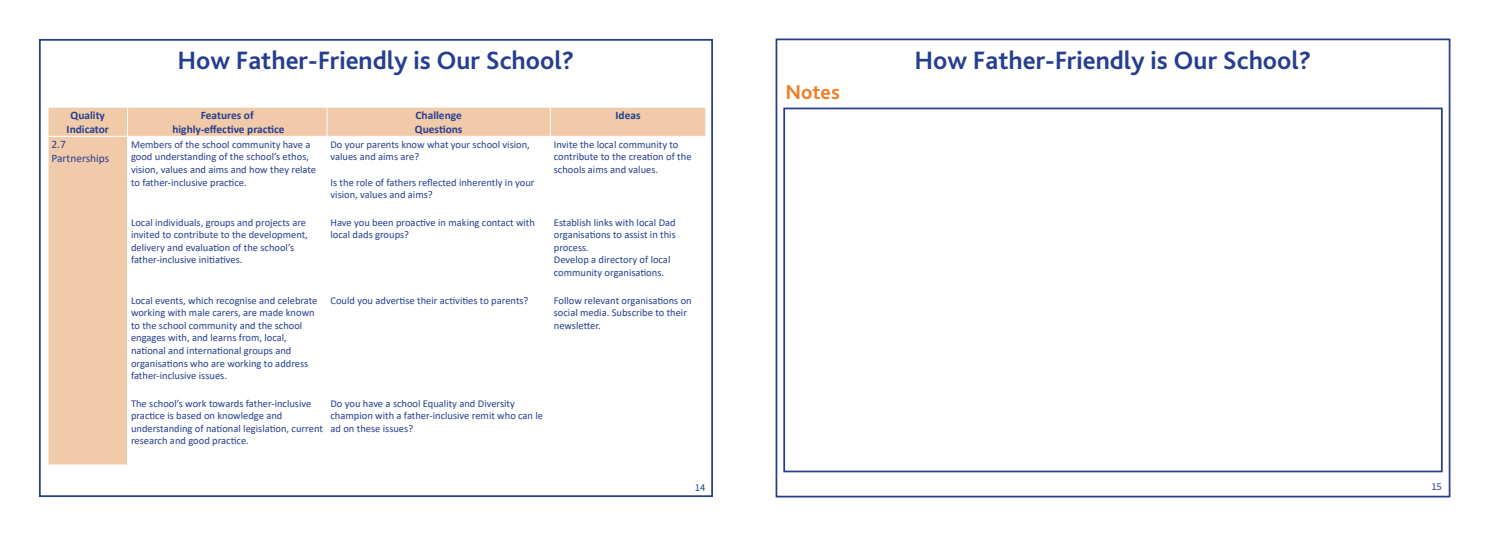
<style>
.page{position:relative;width:1489px;height:536px;background:#fff}
.page>*{position:absolute;margin:0;border:0;box-sizing:border-box;transform-origin:0 0}
.t1{font:700 26.25px "Bliss Pro";color:#253f8e}
.Header_2{font:700 21px "Bliss Pro";color:#f47d25}
.t2{font:700 11.38px "Calibri";color:#253f8e}
.t3{font:11.38px "Calibri";color:#253f8e}
.t4{font:10.5px/12.6px "Calibri";color:#253f8e}
.t5{font:10.5px "Source Sans Pro";color:#253f8e}
</style>
<div class="page">
<div style="left:39px;top:39px;width:674px;height:458px;border:2px solid #253f8e"></div>
<div style="left:775px;top:39px;width:675px;height:458px;border:2px solid #253f8e"></div>
<svg style="left:49px;top:108px;width:656px;height:356px"></svg>
<svg style="left:48px;top:108px;width:1px;height:28px"></svg>
<svg style="left:127px;top:108px;width:1px;height:28px"></svg>
<svg style="left:326px;top:108px;width:1px;height:28px"></svg>
<svg style="left:550px;top:108px;width:1px;height:28px"></svg>
<svg style="left:705px;top:108px;width:1px;height:28px"></svg>
<hr style="left:48px;top:136px;width:79px;height:1px;background:#fff">
<hr style="left:127px;top:136px;width:200px;height:1px;background:#fff">
<hr style="left:127px;top:137px;width:1px;height:77px;background:#fff">
<hr style="left:327px;top:136px;width:223px;height:1px;background:#fff">
<hr style="left:326px;top:137px;width:1px;height:77px;background:#fff">
<hr style="left:550px;top:136px;width:156px;height:1px;background:#fff">
<hr style="left:550px;top:137px;width:1px;height:77px;background:#fff">
<hr style="left:127px;top:214px;width:200px;height:1px;background:#fff">
<hr style="left:127px;top:215px;width:1px;height:77px;background:#fff">
<hr style="left:327px;top:214px;width:223px;height:1px;background:#fff">
<hr style="left:326px;top:215px;width:1px;height:77px;background:#fff">
<hr style="left:550px;top:214px;width:156px;height:1px;background:#fff">
<hr style="left:550px;top:215px;width:1px;height:77px;background:#fff">
<hr style="left:127px;top:292px;width:200px;height:1px;background:#fff">
<hr style="left:127px;top:292px;width:1px;height:103px;background:#fff">
<hr style="left:327px;top:292px;width:223px;height:1px;background:#fff">
<hr style="left:326px;top:292px;width:1px;height:103px;background:#fff">
<hr style="left:550px;top:292px;width:156px;height:1px;background:#fff">
<hr style="left:550px;top:292px;width:1px;height:103px;background:#fff">
<hr style="left:127px;top:395px;width:200px;height:1px;background:#fff">
<hr style="left:127px;top:396px;width:1px;height:68px;background:#fff">
<hr style="left:327px;top:395px;width:223px;height:1px;background:#fff">
<hr style="left:326px;top:396px;width:1px;height:68px;background:#fff">
<hr style="left:550px;top:395px;width:156px;height:1px;background:#fff">
<hr style="left:550px;top:396px;width:1px;height:68px;background:#fff">
<div style="left:783px;top:108px;width:659px;height:364px;border:2px solid #253f8e"></div>
<p class="t2" style="left:71px;top:107px;width:36px">Quality</p>
<p class="t2" style="left:67px;top:121px;width:44px">Indicator</p>
<p class="t3" style="left:52px;top:137px;width:16px">2.7</p>
<p class="t3" style="left:52px;top:150px;width:59px">Partnerships</p>
<h1 class="t1" style="left:177px;top:44px;width:398px">How Father-Friendly is Our School?</h1>
<h1 class="t1" style="left:914px;top:44px;width:398px">How Father-Friendly is Our School?</h1>
<p class="t2" style="left:201px;top:107px;width:54px">Features of</p>
<p class="t2" style="left:172px;top:121px;width:114px">highly-effective practice</p>
<p class="t2" style="left:415px;top:107px;width:48px">Challenge</p>
<p class="t2" style="left:415px;top:121px;width:49px">Questions</p>
<p class="t2" style="left:615px;top:107px;width:27px">Ideas</p>
<p class="t4" style="left:131px;top:138px;width:187px">Members of the school community have a good understanding of the school’s ethos, vision, values and aims and how they relate to father-inclusive practice.</p>
<p class="t4" style="left:330px;top:138px;width:201px">Do your parents know what your school vision, values and aims are?</p>
<p class="t4" style="left:330px;top:175px;width:205px">Is the role of fathers reflected inherently in your vision, values and aims?</p>
<p class="t4" style="left:554px;top:138px;width:139px">Invite the local community to contribute to the creation of the schools aims and values.</p>
<p class="t4" style="left:131px;top:215px;width:178px">Local individuals, groups and projects are invited to contribute to the development, delivery and evaluation of the school’s</p>
<p class="t4" style="left:131px;top:253px;width:113px">father-inclusive initiatives.</p>
<p class="t4" style="left:131px;top:293px;width:188px">Local events, which recognise and celebrate working with male carers, are made known to the school community and the school engages with, and learns from, local,</p>
<p class="t4" style="left:131px;top:344px;width:162px">national and international groups and</p>
<p class="t4" style="left:131px;top:356px;width:179px">organisations who are working to address father-inclusive issues.</p>
<p class="t4" style="left:131px;top:396px;width:182px">The school’s work towards father-inclusive practice is based on knowledge and</p>
<p class="t4" style="left:131px;top:422px;width:193px">understanding of national legislation, current research and good practice.</p>
<p class="t4" style="left:330px;top:215px;width:206px">Have you been proactive in making contact with local dads groups?</p>
<p class="t4" style="left:554px;top:215px;width:123px">Establish links with local Dad</p>
<p class="t4" style="left:554px;top:228px;width:123px">organisations to assist in this</p>
<p class="t4" style="left:554px;top:241px;width:37px">process.</p>
<p class="t4" style="left:554px;top:253px;width:118px">Develop a directory of local</p>
<p class="t4" style="left:554px;top:266px;width:112px">community organisations.</p>
<p class="t4" style="left:330px;top:293px;width:199px">Could you advertise their activities to parents?</p>
<p class="t4" style="left:554px;top:293px;width:139px">Follow relevant organisations on social media. Subscribe to their newsletter.</p>
<p class="t4" style="left:330px;top:396px;width:186px">Do you have a school Equality and Diversity</p>
<p class="t4" style="left:330px;top:409px;width:214px">champion with a father-inclusive remit who can le</p>
<p class="t4" style="left:330px;top:422px;width:84px">ad on these issues?</p>
<p class="t5" style="left:694px;top:480px;width:12px">14</p>
<p class="Header_2" style="left:785px;top:79px;width:56px">Notes</p>
<p class="t5" style="left:1431px;top:480px;width:12px">15</p>
</div>
